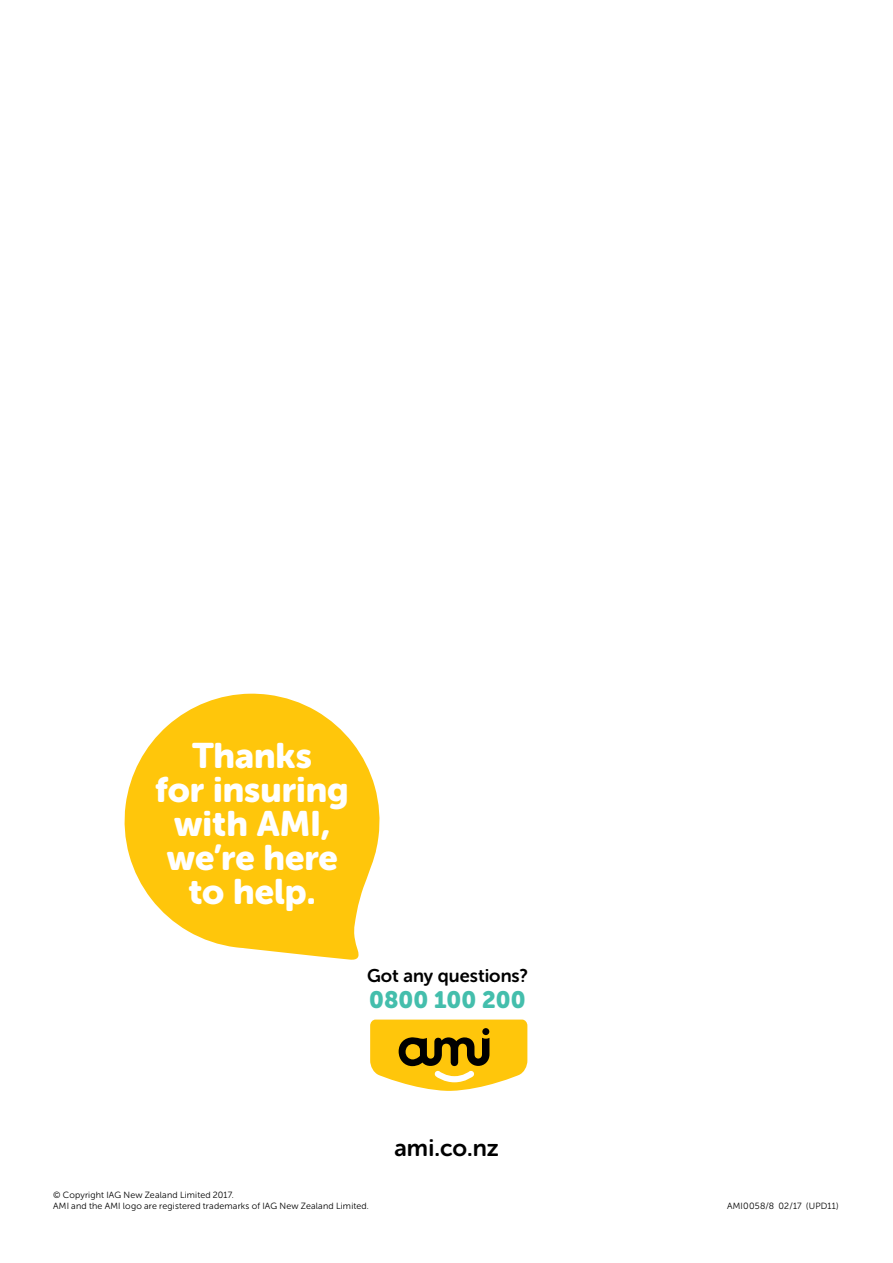
<style>
.page{position:relative;width:893px;height:1263px;background:#fff}
.page>*{position:absolute;margin:0;border:0;box-sizing:border-box;transform-origin:0 0}
.t1{font:35.25px/34px "Museo Sans Rounded 900";color:#fff;text-align:center}
.t2{font:23.7px "Museo Sans Rounded 900";color:#44beac}
.t3{font:23.7px "Museo Sans Rounded 700";color:#000}
.t4{font:18.3px "Museo Sans Rounded 700";color:#000}
.t5{font:9px/10.8px "Museo Sans Rounded 300";letter-spacing:.025em;color:#000}
</style>
<div class="page">
<svg style="left:124px;top:694px;width:256px;height:266px;fill:#ffc60b"></svg>
<svg style="left:370px;top:1019px;width:157px;height:72px;background:#dcb32a"></svg>
<h1 class="t1" style="left:155px;top:739px;width:195px">Thanks<br>for insuring with AMI, we’re here to help.</h1>
<h3 class="t4" style="left:367px;top:965px;width:162px">Got any questions?</h3>
<h2 class="t2" style="left:369px;top:986px;width:158px">0800 100 200</h2>
<h2 class="t3" style="left:394px;top:1134px;width:106px">ami.co.nz</h2>
<p class="t5" style="left:53px;top:1190px;width:317px">© Copyright IAG New Zealand Limited 2017.<br>AMI and the AMI logo are registered trademarks of IAG New Zealand Limited.</p>
<p class="t5" style="left:727px;top:1200px;width:113px">AMI0058/8 02/17 (UPD11)</p>
</div>
